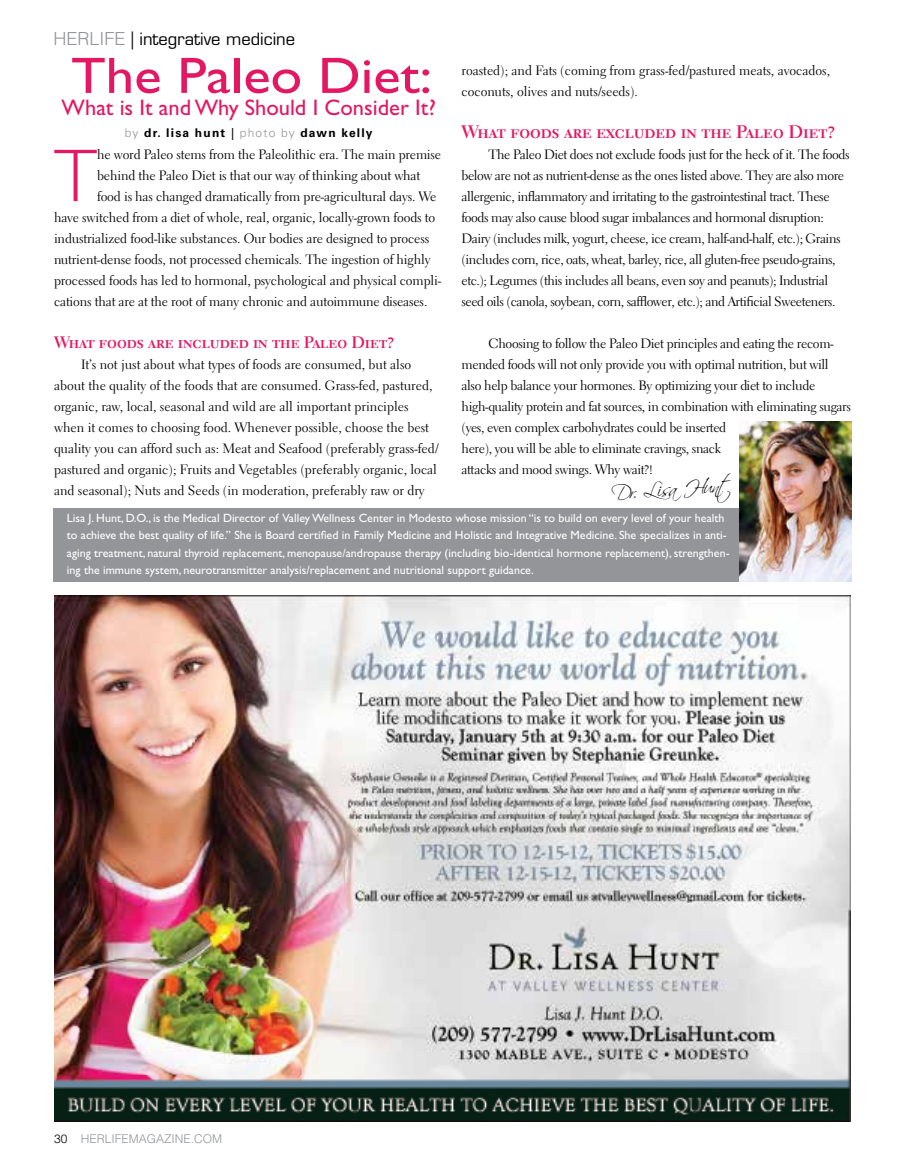
<style>
.page{position:relative;width:905px;height:1175px;background:#fff}
.page>*{position:absolute;margin:0;border:0;box-sizing:border-box;transform-origin:0 0}
.t1{font:300 75.15px "Gill Sans Std";color:#e41762}
.t2{font:51.3px "Gill Sans Std";color:#e41762;scale:1.11 1}
.t3{font:22.5px "Gill Sans Std";color:#e41762}
.t4{font:20.1px "Scriptina";color:#000}
.t5{font:700 18px "Electra LT Std";color:#e41762}
.t6{font:300 18px "Helvetica LT Std";color:#939598}
.t7{font:700 16.5px "Electra LT Std";color:#e41762}
.t8{font:16.5px "Eurostile LT Std";color:#000}
.t9{font:13.5px/21px "Electra LT Std";letter-spacing:-.01em;color:#000}
.t10{font:13.5px/21px "Electra LT Std";letter-spacing:-.03em;color:#000}
.t11{font:12px/17.2px "Gill Sans Std";color:#fff}
.t12{font:700 12px "Univers LT Std";letter-spacing:.1em;color:#000}
.t13{font:300 12px "Helvetica LT Std";color:#939598}
.s1{font-family:"Helvetica LT Std";font-weight:300;font-size:18px}
.s2{font-weight:300;color:#939598}
.s3{font-weight:400}
.s4{color:#000}
</style>
<div class="page">
<div style="left:53px;top:508px;width:797px;height:74px;background:#939598"></div>
<img style="left:739px;top:421px;width:112px;height:160px">
<img style="left:54px;top:595px;width:796px;height:526px">
<h3 class="t6" style="left:53px;top:28px;width:11px">HERLIFE</h3>
<p class="t8" style="left:130px;top:29px;width:166px"><span class="s1">|</span> integrative medicine</p>
<h2 class="t2" style="left:71px;top:46px;width:326px">The Paleo Diet:</h2>
<h3 class="t3" style="left:62px;top:95px;width:376px">What is It and Why Should I Consider It?</h3>
<h1 class="t1" style="left:54px;top:134px;width:45px">T</h1>
<p class="t9" style="left:97px;top:144px;width:345px">he word Paleo stems from the Paleolithic era. The main premise</p>
<p class="t12" style="left:125px;top:126px;width:249px"><span class="s2">by</span> dr. lisa hunt <span class="s3">|</span> <span class="s2">photo by</span> dawn kelly</p>
<p class="t9" style="left:97px;top:165px;width:325px">behind the Paleo Diet is that our way of thinking about what</p>
<p class="t9" style="left:97px;top:186px;width:341px">food is has changed dramatically from pre-agricultural days. We</p>
<p class="t9" style="left:54px;top:207px;width:382px">have switched from a diet of whole, real, organic, locally-grown foods to</p>
<p class="t9" style="left:54px;top:228px;width:376px">industrialized food-like substances. Our bodies are designed to process</p>
<p class="t9" style="left:54px;top:249px;width:378px">nutrient-dense foods, not processed chemicals. The ingestion of highly</p>
<p class="t9" style="left:54px;top:270px;width:389px">processed foods has led to hormonal, psychological and physical compli-</p>
<p class="t9" style="left:54px;top:291px;width:375px">cations that are at the root of many chronic and autoimmune diseases.</p>
<p class="t7" style="left:54px;top:332px;width:342px">What foods are included in the Paleo Diet?</p>
<p class="t9" style="left:54px;top:354px;width:386px;text-indent:27px">It’s not just about what types of foods are consumed, but also about the quality of the foods that are consumed. Grass-fed, pastured, organic, raw, local, seasonal and wild are all important principles when it comes to choosing food. Whenever possible, choose the best quality you can afford such as: Meat and Seafood (preferably grass-fed/ pastured and organic); Fruits and Vegetables (preferably organic, local and seasonal); Nuts and Seeds (in moderation, preferably raw or dry</p>
<p class="t9" style="left:461px;top:60px;width:370px">roasted); and Fats (coming from grass-fed/pastured meats, avocados, coconuts, olives and nuts/seeds).</p>
<h3 class="t5" style="left:461px;top:121px;width:375px">What foods are excluded in the Paleo Diet?</h3>
<p class="t10" style="left:461px;top:144px;width:389px;text-indent:27px">The Paleo Diet does not exclude foods just for the heck of it. The foods below are not as nutrient-dense as the ones listed above. They are also more allergenic, inflammatory and irritating to the gastrointestinal tract. These foods may also cause blood sugar imbalances and hormonal disruption:<br>Dairy (includes milk, yogurt, cheese, ice cream, half-and-half, etc.); Grains (includes corn, rice, oats, wheat, barley, rice, all gluten-free pseudo-grains, etc.); Legumes (this includes all beans, even soy and peanuts); Industrial seed oils (canola, soybean, corn, safflower, etc.); and Artificial Sweeteners.</p>
<p class="t9" style="left:461px;top:333px;width:391px;text-indent:27px">Choosing to follow the Paleo Diet principles and eating the recom&shy;mended foods will not only provide you with optimal nutrition, but will also help balance your hormones. By optimizing your diet to include high-quality protein and fat sources, in combination with eliminating sugars (yes, even complex carbohydrates could be inserted<br>here), you will be able to eliminate cravings, snack<br>attacks and mood swings. Why wait?!</p>
<h3 class="t4" style="left:610px;top:481px;width:122px;rotate:-4deg">Dr. Lisa Hunt</h3>
<p class="t11" style="left:67px;top:509px;width:664px">Lisa J. Hunt, D.O., is the Medical Director of Valley Wellness Center in Modesto whose mission “is to build on every level of your health to achieve the best quality of life.” She is Board certified in Family Medicine and Holistic and Integrative Medicine. She specializes in anti&shy;aging treatment, natural thyroid replacement, menopause/andropause therapy (including bio-identical hormone replacement), strengthen&shy;ing the immune system, neurotransmitter analysis/replacement and nutritional support guidance.</p>
<p class="t13" style="left:54px;top:1131px;width:170px"><span class="s4">30</span> HERLIFEMAGAZINE.COM</p>
</div>
